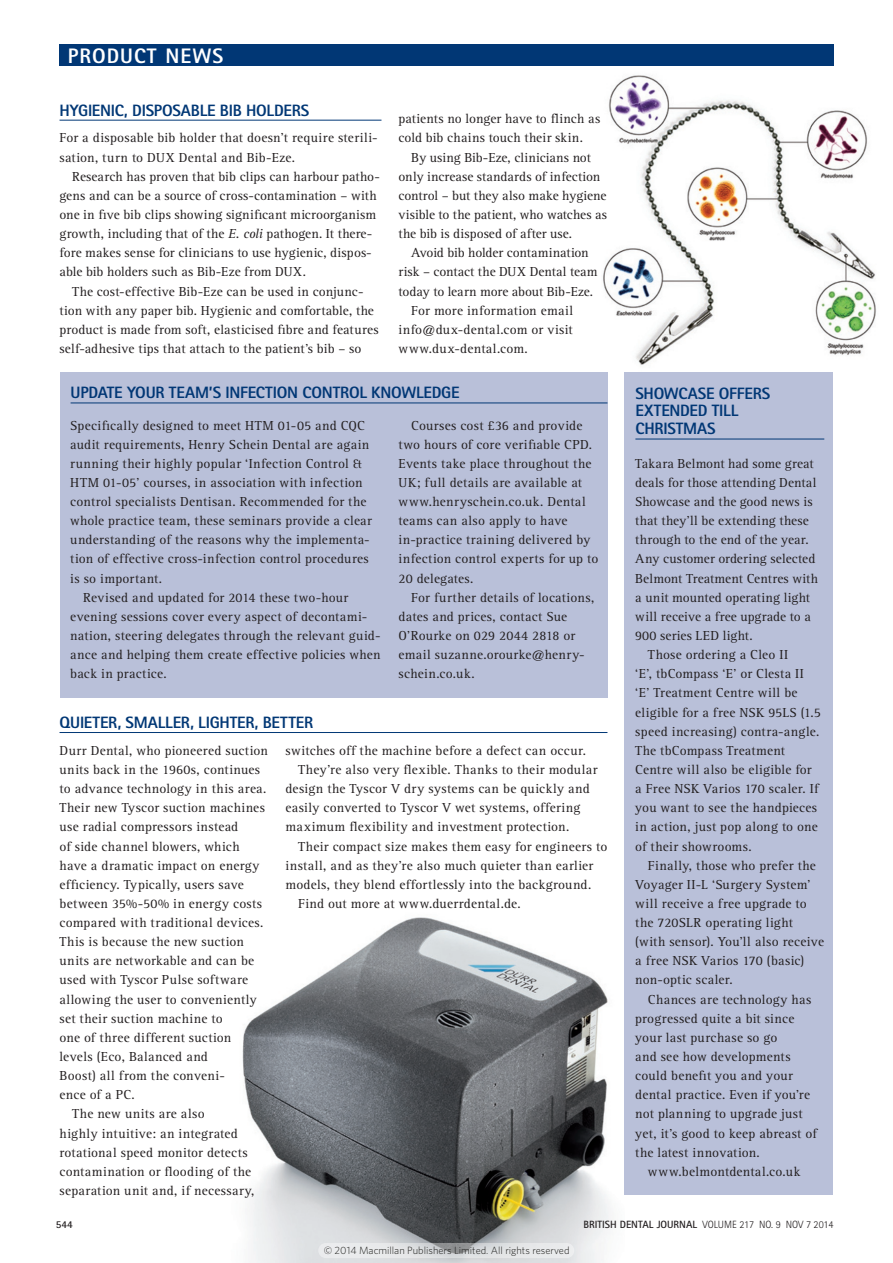
<style>
.page{position:relative;width:893px;height:1263px;background:#fff}
.page>*{position:absolute;margin:0;border:0;box-sizing:border-box;transform-origin:0 0}
.t1{font:800 21px "Rotis Sans Serif Std";letter-spacing:.05em;color:#fff}
._1_BDJ_trade_heading{font:800 16.5px/18px "Rotis Sans Serif Std";letter-spacing:-.015em;color:#013775}
._1_BDJ_body{font:13.5px/19.2px "Rotis Serif Std";letter-spacing:.015em;color:#231f20}
._1_BDJ_body-2{font:13.5px/19.2px "Rotis Serif Std";letter-spacing:-.005em;color:#231f20;text-align:center}
.t2{font:300 10.5px "Whitney";color:#1d1d1b}
.t3{font:300 10.5px "Rotis Sans Serif Std";color:#231f20}
.t4{font:700 10.5px "Rotis Sans Serif Std";color:#231f20}
.s1{font-style:italic}
.s2{font-weight:700}
</style>
<div class="page">
<div style="left:59px;top:45px;width:774px;height:21px;background:#013775"></div>
<img style="left:603px;top:75px;width:273px;height:290px">
<img style="left:242px;top:917px;width:369px;height:346px">
<div style="left:60px;top:372px;width:547px;height:325px;background:#b9c0d9"></div>
<hr style="left:60px;top:120px;width:321px;height:1px;background:#013775">
<hr style="left:71px;top:403px;width:536px;height:1px;background:#013775">
<hr style="left:60px;top:732px;width:547px;height:1px;background:#013775">
<div style="left:624px;top:372px;width:209px;height:823px;background:#b9c0d9"></div>
<hr style="left:635px;top:439px;width:189px;height:1px;background:#013775">
<svg style="left:318px;top:1243px;width:256px;height:15px;background:#dcdedf"></svg>
<p class="t1" style="left:68px;top:42px;width:157px">PRODUCT NEWS</p>
<p class="_1_BDJ_trade_heading" style="left:60px;top:101px;width:251px">HYGIENIC, DISPOSABLE BIB HOLDERS</p>
<p class="_1_BDJ_body" style="left:60px;top:129px;width:320px">For a disposable bib holder that doesn’t require sterili&shy;sation, turn to DUX Dental and Bib-Eze.</p>
<p class="_1_BDJ_body" style="left:60px;top:167px;width:322px;text-indent:13px">Research has proven that bib clips can harbour patho&shy;gens and can be a source of cross-contamination – with one in five bib clips showing significant microorganism growth, including that of the <span class="s1">E. coli</span> pathogen. It there&shy;fore makes sense for clinicians to use hygienic, dispos&shy;able bib holders such as Bib-Eze from DUX.</p>
<p class="_1_BDJ_body" style="left:60px;top:282px;width:321px;text-indent:13px">The cost-effective Bib-Eze can be used in conjunc&shy;tion with any paper bib. Hygienic and comfortable, the product is made from soft, elasticised fibre and features self-adhesive tips that attach to the patient’s bib – so</p>
<p class="_1_BDJ_trade_heading" style="left:71px;top:383px;width:390px">UPDATE YOUR TEAM’S INFECTION CONTROL KNOWLEDGE</p>
<p class="_1_BDJ_body" style="left:70px;top:416px;width:303px">Specifically designed to meet HTM 01-05 and CQC audit requirements, Henry Schein Dental are again running their highly popular ‘Infection Control &amp; HTM 01-05’ courses, in association with infection control specialists Dentisan. Recommended for the whole practice team, these seminars provide a clear understanding of the reasons why the implementa&shy;tion of effective cross-infection control procedures is so important.</p>
<p class="_1_BDJ_body" style="left:70px;top:588px;width:312px;text-indent:13px">Revised and updated for 2014 these two-hour evening sessions cover every aspect of decontami&shy;nation, steering delegates through the relevant guid&shy;ance and helping them create effective policies when back in practice.</p>
<p class="_1_BDJ_body" style="left:398px;top:110px;width:203px">patients no longer have to flinch as cold bib chains touch their skin.</p>
<p class="_1_BDJ_body" style="left:398px;top:148px;width:210px;text-indent:13px">By using Bib-Eze, clinicians not only increase standards of infection control – but they also make hygiene visible to the patient, who watches as the bib is disposed of after use.</p>
<p class="_1_BDJ_body-2" style="left:398px;top:244px;width:201px">Avoid bib holder contamination risk – contact the DUX Dental team today to learn more about Bib-Eze.</p>
<p class="_1_BDJ_body" style="left:398px;top:301px;width:176px;text-align:justify;text-indent:13px">For more information email info@dux-dental.com or visit www.dux-dental.com.</p>
<p class="_1_BDJ_body" style="left:398px;top:416px;width:201px;text-indent:13px">Courses cost £36 and provide two hours of core verifiable CPD.<br>Events take place throughout the<br>UK; full details are available at www.henryschein.co.uk. Dental teams can also apply to have in-practice training delivered by infection control experts for up to<br>20 delegates.</p>
<p class="_1_BDJ_body" style="left:398px;top:588px;width:197px;text-indent:13px">For further details of locations, dates and prices, contact Sue<br>O’Rourke on 029 2044 2818 or email suzanne.orourke@henry&shy;schein.co.uk.</p>
<p class="_1_BDJ_trade_heading" style="left:60px;top:713px;width:255px">QUIETER, SMALLER, LIGHTER, BETTER</p>
<p class="_1_BDJ_body" style="left:60px;top:741px;width:210px">Durr Dental, who pioneered suction units back in the 1960s, continues to advance technology in this area.<br>Their new Tyscor suction machines use radial compressors instead<br>of side channel blowers, which have a dramatic impact on energy efficiency. Typically, users save between 35%-50% in energy costs compared with traditional devices.<br>This is because the new suction units are networkable and can be used with Tyscor Pulse software allowing the user to conveniently set their suction machine to<br>one of three different suction levels (Eco, Balanced and<br>Boost) all from the conveni-<br>ence of a PC.</p>
<p class="_1_BDJ_body" style="left:60px;top:1105px;width:196px;text-indent:13px">The new units are also<br>highly intuitive: an integrated rotational speed monitor detects contamination or flooding of the separation unit and, if necessary,</p>
<p class="_1_BDJ_body" style="left:285px;top:741px;width:302px">switches off the machine before a defect can occur.</p>
<p class="_1_BDJ_body" style="left:285px;top:760px;width:313px;text-indent:13px">They’re also very flexible. Thanks to their modular design the Tyscor V dry systems can be quickly and easily converted to Tyscor V wet systems, offering maximum flexibility and investment protection.</p>
<p class="_1_BDJ_body" style="left:285px;top:837px;width:323px;text-indent:13px">Their compact size makes them easy for engineers to install, and as they’re also much quieter than earlier models, they blend effortlessly into the background.</p>
<p class="_1_BDJ_body" style="left:298px;top:894px;width:224px">Find out more at www.duerrdental.de.</p>
<p class="_1_BDJ_trade_heading" style="left:635px;top:384px;width:136px">SHOWCASE OFFERS<br>EXTENDED TILL<br>CHRISTMAS</p>
<p class="_1_BDJ_body" style="left:635px;top:454px;width:184px">Takara Belmont had some great deals for those attending Dental<br>Showcase and the good news is that they’ll be extending these through to the end of the year.<br>Any customer ordering selected<br>Belmont Treatment Centres with a unit mounted operating light will receive a free upgrade to a<br>900 series LED light.</p>
<p class="_1_BDJ_body" style="left:635px;top:645px;width:187px;text-indent:13px">Those ordering a Cleo II<br>‘E’, tbCompass ‘E’ or Clesta II ‘E’ Treatment Centre will be eligible for a free NSK 95LS (1.5 speed increasing) contra-angle.<br>The tbCompass Treatment<br>Centre will also be eligible for a Free NSK Varios 170 scaler. If you want to see the handpieces in action, just pop along to one of their showrooms.</p>
<p class="_1_BDJ_body" style="left:635px;top:856px;width:190px;text-indent:13px">Finally, those who prefer the<br>Voyager II-L ‘Surgery System’ will receive a free upgrade to the 720SLR operating light (with sensor). You’ll also receive a free NSK Varios 170 (basic) non-optic scaler.</p>
<p class="_1_BDJ_body" style="left:635px;top:990px;width:183px;text-indent:13px">Chances are technology has progressed quite a bit since your last purchase so go<br>and see how developments could benefit you and your dental practice. Even if you’re not planning to upgrade just yet, it’s good to keep abreast of the latest innovation.</p>
<p class="_1_BDJ_body" style="left:648px;top:1162px;width:154px">www.belmontdental.co.uk</p>
<p class="t4" style="left:56px;top:1217px;width:18px">544</p>
<p class="t3" style="left:583px;top:1218px;width:251px"><span class="s2">BRITISH DENTAL JOURNAL</span> VOLUME 217 NO. 9 NOV 7 2014</p>
<p class="t2" style="left:324px;top:1243px;width:247px">© 2014 Macmillan Publishers Limited. All rights reserved</p>
</div>
